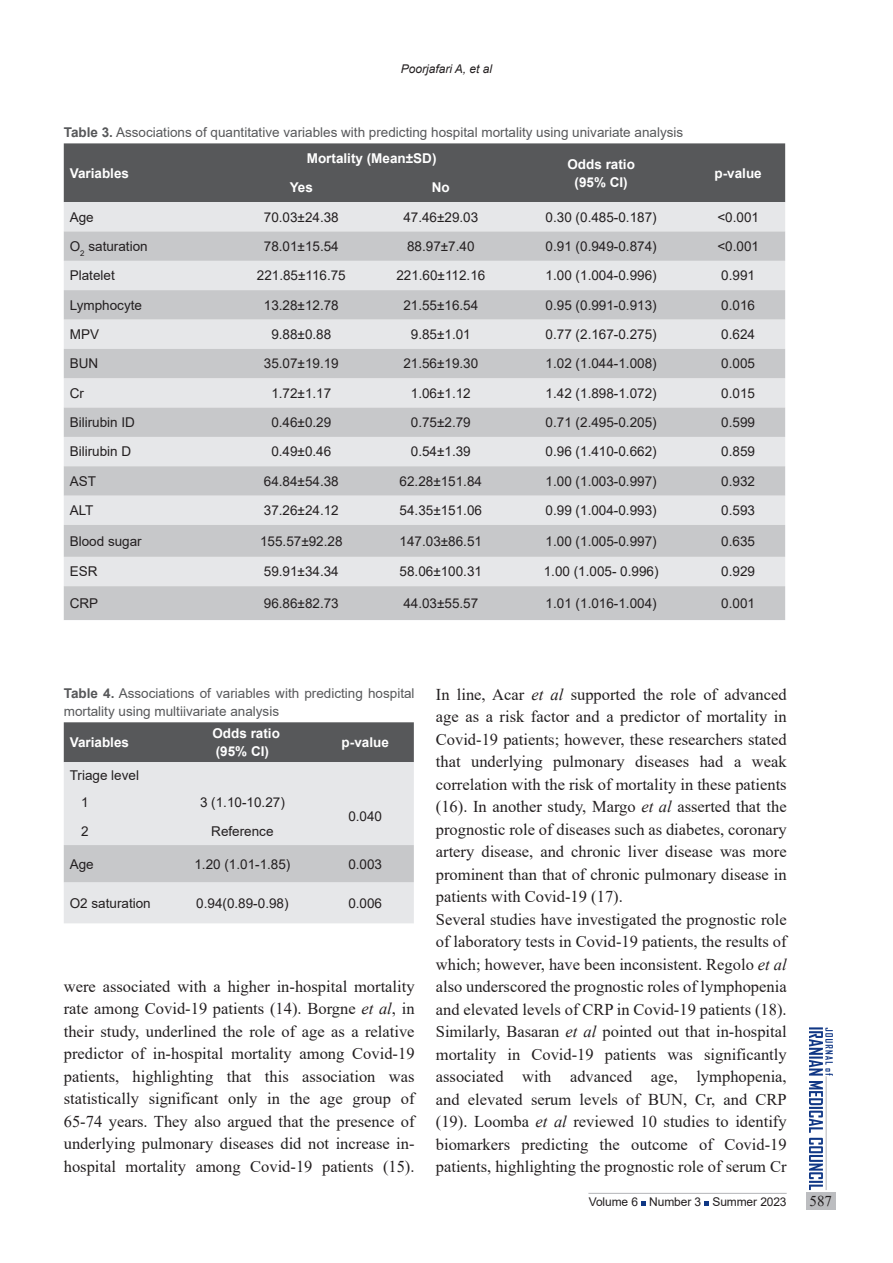
<style>
.page{position:relative;width:893px;height:1263px;background:#fff}
.page>*{position:absolute;margin:0;border:0;box-sizing:border-box;transform-origin:0 0}
.context{font:16.5px/22.5px "Times New Roman";color:#231f20;text-align:justify}
.t1{font:15px "Times New Roman";color:#231f20}
.t2{font:13.5px "Arial";color:#231f20}
.pic-table-t{font:13.5px/18px "Arial";color:#57585a}
.t3{font:700 13.5px "Arial";color:#fff}
.t4{font:12px "Arial";letter-spacing:-.01em;color:#231f20}
.context-2{font:italic 12px "Arial";color:#231f20}
.s1{font-weight:700}
.s2{font-style:italic}
</style>
<div class="page">
<div style="left:806px;top:1192px;width:29px;height:17px;background:#bcbdc0"></div>
<svg style="left:809px;top:1027px;width:24px;height:163px"></svg>
<hr style="left:826px;top:1076px;width:1px;height:114px;background:#bcbdc0">
<svg style="left:641px;top:1201px;width:5px;height:5px"></svg>
<svg style="left:704px;top:1201px;width:5px;height:5px"></svg>
<hr style="left:588px;top:1193px;width:199px;height:1px;background:#bcbdc0">
<div style="left:64px;top:143px;width:721px;height:59px;background:#57585a"></div>
<div style="left:64px;top:202px;width:721px;height:29px;background:#e6e7e9"></div>
<svg style="left:64px;top:231px;width:721px;height:389px;background:#d5d6d8"></svg>
<div style="left:64px;top:722px;width:350px;height:40px;background:#57585a"></div>
<div style="left:64px;top:762px;width:350px;height:161px;background:#e6e7e9"></div>
<div style="left:64px;top:845px;width:350px;height:37px;background:#c7c8ca"></div>
<p class="context-2" style="left:401px;top:61px;width:93px">Poorjafari A, et al</p>
<p class="pic-table-t" style="left:64px;top:124px;width:621px"><span class="s1">Table 3.</span> Associations of quantitative variables with predicting hospital mortality using univariate analysis</p>
<p class="t3" style="left:70px;top:163px;width:61px">Variables</p>
<p class="t3" style="left:307px;top:149px;width:131px">Mortality (Mean±SD)</p>
<p class="t3" style="left:567px;top:154px;width:69px">Odds ratio</p>
<p class="t3" style="left:574px;top:172px;width:55px">(95% CI)</p>
<p class="t3" style="left:290px;top:178px;width:25px">Yes</p>
<p class="t3" style="left:432px;top:178px;width:19px">No</p>
<p class="t3" style="left:714px;top:163px;width:49px">p-value</p>
<p class="t2" style="left:70px;top:208px;width:26px">Age</p>
<p class="t2" style="left:264px;top:208px;width:76px">70.03±24.38</p>
<p class="t2" style="left:403px;top:208px;width:76px">47.46±29.03</p>
<p class="t2" style="left:546px;top:208px;width:113px">0.30 (0.485-0.187)</p>
<p class="t2" style="left:717px;top:208px;width:43px">&lt;0.001</p>
<p class="t2" style="left:70px;top:237px;width:79px">O<sub>2</sub> saturation</p>
<p class="t2" style="left:264px;top:237px;width:76px">78.01±15.54</p>
<p class="t2" style="left:407px;top:237px;width:69px">88.97±7.40</p>
<p class="t2" style="left:546px;top:237px;width:113px">0.91 (0.949-0.874)</p>
<p class="t2" style="left:717px;top:237px;width:43px">&lt;0.001</p>
<p class="t2" style="left:70px;top:266px;width:47px">Platelet</p>
<p class="t2" style="left:257px;top:266px;width:90px">221.85±116.75</p>
<p class="t2" style="left:396px;top:266px;width:90px">221.60±112.16</p>
<p class="t2" style="left:546px;top:266px;width:113px">1.00 (1.004-0.996)</p>
<p class="t2" style="left:721px;top:266px;width:35px">0.991</p>
<p class="t2" style="left:70px;top:296px;width:74px">Lymphocyte</p>
<p class="t2" style="left:264px;top:296px;width:76px">13.28±12.78</p>
<p class="t2" style="left:403px;top:296px;width:76px">21.55±16.54</p>
<p class="t2" style="left:546px;top:296px;width:113px">0.95 (0.991-0.913)</p>
<p class="t2" style="left:721px;top:296px;width:35px">0.016</p>
<p class="t2" style="left:70px;top:325px;width:31px">MPV</p>
<p class="t2" style="left:271px;top:325px;width:61px">9.88±0.88</p>
<p class="t2" style="left:411px;top:325px;width:61px">9.85±1.01</p>
<p class="t2" style="left:546px;top:325px;width:113px">0.77 (2.167-0.275)</p>
<p class="t2" style="left:721px;top:325px;width:35px">0.624</p>
<p class="t2" style="left:70px;top:354px;width:30px">BUN</p>
<p class="t2" style="left:264px;top:354px;width:76px">35.07±19.19</p>
<p class="t2" style="left:403px;top:354px;width:76px">21.56±19.30</p>
<p class="t2" style="left:546px;top:354px;width:113px">1.02 (1.044-1.008)</p>
<p class="t2" style="left:721px;top:354px;width:35px">0.005</p>
<p class="t2" style="left:70px;top:384px;width:16px">Cr</p>
<p class="t2" style="left:271px;top:384px;width:61px">1.72±1.17</p>
<p class="t2" style="left:411px;top:384px;width:61px">1.06±1.12</p>
<p class="t2" style="left:546px;top:384px;width:113px">1.42 (1.898-1.072)</p>
<p class="t2" style="left:721px;top:384px;width:35px">0.015</p>
<p class="t2" style="left:70px;top:413px;width:67px">Bilirubin ID</p>
<p class="t2" style="left:271px;top:413px;width:61px">0.46±0.29</p>
<p class="t2" style="left:411px;top:413px;width:61px">0.75±2.79</p>
<p class="t2" style="left:546px;top:413px;width:113px">0.71 (2.495-0.205)</p>
<p class="t2" style="left:721px;top:413px;width:35px">0.599</p>
<p class="t2" style="left:70px;top:442px;width:63px">Bilirubin D</p>
<p class="t2" style="left:271px;top:442px;width:61px">0.49±0.46</p>
<p class="t2" style="left:411px;top:442px;width:61px">0.54±1.39</p>
<p class="t2" style="left:546px;top:442px;width:113px">0.96 (1.410-0.662)</p>
<p class="t2" style="left:721px;top:442px;width:35px">0.859</p>
<p class="t2" style="left:70px;top:472px;width:28px">AST</p>
<p class="t2" style="left:264px;top:472px;width:76px">64.84±54.38</p>
<p class="t2" style="left:400px;top:472px;width:84px">62.28±151.84</p>
<p class="t2" style="left:546px;top:472px;width:113px">1.00 (1.003-0.997)</p>
<p class="t2" style="left:721px;top:472px;width:35px">0.932</p>
<p class="t2" style="left:70px;top:501px;width:25px">ALT</p>
<p class="t2" style="left:264px;top:501px;width:76px">37.26±24.12</p>
<p class="t2" style="left:400px;top:501px;width:84px">54.35±151.06</p>
<p class="t2" style="left:546px;top:501px;width:113px">0.99 (1.004-0.993)</p>
<p class="t2" style="left:721px;top:501px;width:35px">0.593</p>
<p class="t2" style="left:70px;top:532px;width:74px">Blood sugar</p>
<p class="t2" style="left:260px;top:532px;width:84px">155.57±92.28</p>
<p class="t2" style="left:400px;top:532px;width:84px">147.03±86.51</p>
<p class="t2" style="left:546px;top:532px;width:113px">1.00 (1.005-0.997)</p>
<p class="t2" style="left:721px;top:532px;width:35px">0.635</p>
<p class="t2" style="left:70px;top:562px;width:29px">ESR</p>
<p class="t2" style="left:264px;top:562px;width:76px">59.91±34.34</p>
<p class="t2" style="left:400px;top:562px;width:84px">58.06±100.31</p>
<p class="t2" style="left:544px;top:562px;width:116px">1.00 (1.005- 0.996)</p>
<p class="t2" style="left:721px;top:562px;width:35px">0.929</p>
<p class="t2" style="left:70px;top:594px;width:30px">CRP</p>
<p class="t2" style="left:264px;top:594px;width:76px">96.86±82.73</p>
<p class="t2" style="left:403px;top:594px;width:76px">44.03±55.57</p>
<p class="t2" style="left:546px;top:594px;width:113px">1.01 (1.016-1.004)</p>
<p class="t2" style="left:721px;top:594px;width:35px">0.001</p>
<p class="pic-table-t" style="left:64px;top:684px;width:352px"><span class="s1">Table 4.</span> Associations of variables with predicting hospital mortality using multiivariate analysis</p>
<p class="t3" style="left:70px;top:733px;width:61px">Variables</p>
<p class="t3" style="left:212px;top:724px;width:69px">Odds ratio</p>
<p class="t3" style="left:216px;top:742px;width:55px">(95% CI)</p>
<p class="t3" style="left:342px;top:733px;width:49px">p-value</p>
<p class="t2" style="left:70px;top:766px;width:71px">Triage level</p>
<p class="t2" style="left:81px;top:793px;width:9px">1</p>
<p class="t2" style="left:200px;top:793px;width:86px">3 (1.10-10.27)</p>
<p class="t2" style="left:348px;top:807px;width:35px">0.040</p>
<p class="t2" style="left:81px;top:821px;width:9px">2</p>
<p class="t2" style="left:211px;top:821px;width:64px">Reference</p>
<p class="t2" style="left:70px;top:854px;width:26px">Age</p>
<p class="t2" style="left:194px;top:854px;width:98px">1.20 (1.01-1.85)</p>
<p class="t2" style="left:348px;top:854px;width:35px">0.003</p>
<p class="t2" style="left:70px;top:894px;width:83px">O2 saturation</p>
<p class="t2" style="left:196px;top:894px;width:94px">0.94(0.89-0.98)</p>
<p class="t2" style="left:348px;top:894px;width:35px">0.006</p>
<p class="context" style="left:64px;top:974px;width:352px">were associated with a higher in-hospital mortality rate among Covid-19 patients (14). Borgne <span class="s2">et al</span>, in their study, underlined the role of age as a relative predictor of in-hospital mortality among Covid-19 patients, highlighting that this association was statistically significant only in the age group of 65-74 years. They also argued that the presence of underlying pulmonary diseases did not increase in&shy;hospital mortality among Covid-19 patients (15).</p>
<p class="context" style="left:436px;top:683px;width:352px">In line, Acar <span class="s2">et al</span> supported the role of advanced age as a risk factor and a predictor of mortality in Covid-19 patients; however, these researchers stated that underlying pulmonary diseases had a weak correlation with the risk of mortality in these patients (16). In another study, Margo <span class="s2">et al</span> asserted that the prognostic role of diseases such as diabetes, coronary artery disease, and chronic liver disease was more prominent than that of chronic pulmonary disease in patients with Covid-19 (17).</p>
<p class="context" style="left:436px;top:908px;width:352px">Several studies have investigated the prognostic role of laboratory tests in Covid-19 patients, the results of which; however, have been inconsistent. Regolo <span class="s2">et al </span>also underscored the prognostic roles of lymphopenia and elevated levels of CRP in Covid-19 patients (18).<br>Similarly, Basaran <span class="s2">et al</span> pointed out that in-hospital mortality in Covid-19 patients was significantly associated with advanced age, lymphopenia, and elevated serum levels of BUN, Cr, and CRP (19). Loomba <span class="s2">et al</span> reviewed 10 studies to identify biomarkers predicting the outcome of Covid-19 patients, highlighting the prognostic role of serum Cr</p>
<p class="t4" style="left:589px;top:1194px;width:199px">Volume 6 Number 3 Summer 2023</p>
<p class="t1" style="left:810px;top:1190px;width:24px">587</p>
</div>
